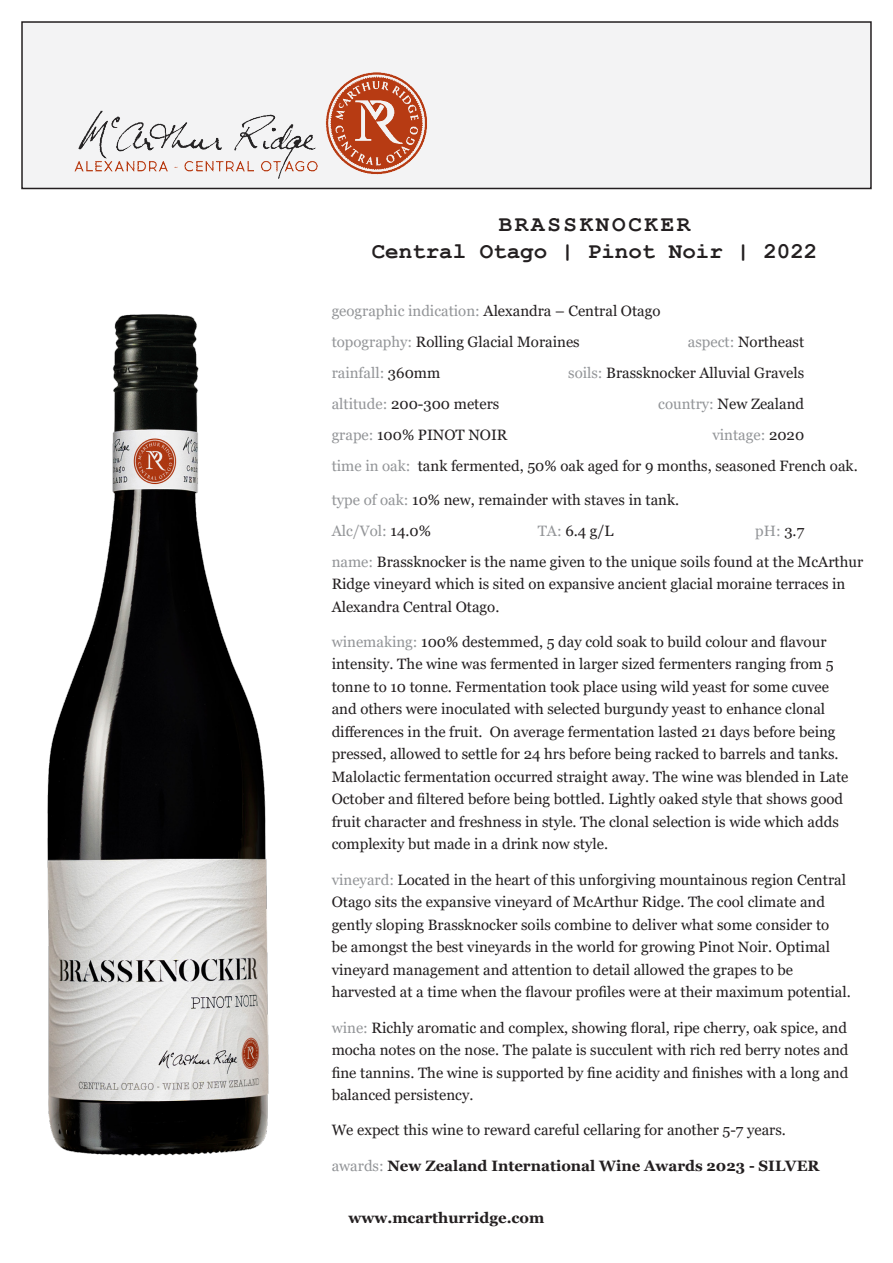
<style>
.page{position:relative;width:893px;height:1263px;background:#fff}
.page>*{position:absolute;margin:0;border:0;box-sizing:border-box;transform-origin:0 0}
.t1{font:700 22.5px "Courier New";color:#231f20}
.t2{font:700 22.5px "Courier New";letter-spacing:.12em;color:#231f20}
.t3{font:15px/22.5px "Georgia";color:#231f20}
.t4{font:700 15px "Georgia";color:#231f20}
.t5{font:15px "Georgia";color:#939598}
.s1{color:#939598}
.s2{color:#231f20}
.s3{font-weight:400;color:#939598}
</style>
<div class="page">
<div style="left:22px;top:22px;width:849px;height:166px;background:#f3f3f4"></div>
<div style="left:21px;top:21px;width:851px;height:168px;border:2px solid #231f20"></div>
<img style="left:74px;top:72px;width:353px;height:107px">
<img style="left:47px;top:314px;width:222px;height:842px">
<p class="t2" style="left:499px;top:210px;width:193px">BRASSKNOCKER</p>
<p class="t1" style="left:372px;top:237px;width:447px">Central Otago | Pinot Noir | 2022</p>
<p class="t3" style="left:332px;top:299px;width:330px"><span class="s1">geographic indication:</span> Alexandra – Central Otago</p>
<p class="t3" style="left:332px;top:330px;width:250px"><span class="s1">topography:</span> Rolling Glacial Moraines</p>
<p class="t3" style="left:688px;top:330px;width:118px"><span class="s1">aspect:</span> Northeast</p>
<p class="t5" style="left:332px;top:363px;width:110px">rainfall: <span class="s2">360mm</span></p>
<p class="t3" style="left:568px;top:362px;width:238px"><span class="s1">soils:</span> Brassknocker Alluvial Gravels</p>
<p class="t3" style="left:332px;top:393px;width:169px"><span class="s1">altitude:</span> 200-300 meters</p>
<p class="t3" style="left:658px;top:393px;width:147px"><span class="s1">country:</span> New Zealand</p>
<p class="t3" style="left:332px;top:424px;width:177px"><span class="s1">grape:</span> 100% PINOT NOIR</p>
<p class="t5" style="left:712px;top:425px;width:93px">vintage: <span class="s2">2020</span></p>
<p class="t3" style="left:332px;top:455px;width:528px"><span class="s1">time in oak:</span> tank fermented, 50% oak aged for 9 months, seasoned French oak.</p>
<p class="t3" style="left:332px;top:489px;width:349px"><span class="s1">type of oak:</span> 10% new, remainder with staves in tank.</p>
<p class="t5" style="left:332px;top:521px;width:101px">Alc/Vol: <span class="s2">14.0%</span></p>
<p class="t3" style="left:538px;top:520px;width:78px"><span class="s1">TA:</span> 6.4 g/L</p>
<p class="t5" style="left:755px;top:521px;width:50px">pH: <span class="s2">3.7</span></p>
<p class="t3" style="left:332px;top:551px;width:533px"><span class="s1">name:</span> Brassknocker is the name given to the unique soils found at the McArthur<br>Ridge vineyard which is sited on expansive ancient glacial moraine terraces in<br>Alexandra Central Otago.</p>
<p class="t3" style="left:332px;top:631px;width:518px"><span class="s1">winemaking:</span> 100% destemmed, 5 day cold soak to build colour and flavour intensity. The wine was fermented in larger sized fermenters ranging from 5 tonne to 10 tonne. Fermentation took place using wild yeast for some cuvee and others were inoculated with selected burgundy yeast to enhance clonal differences in the fruit. On average fermentation lasted 21 days before being pressed, allowed to settle for 24 hrs before being racked to barrels and tanks.<br>Malolactic fermentation occurred straight away. The wine was blended in Late October and filtered before being bottled. Lightly oaked style that shows good fruit character and freshness in style. The clonal selection is wide which adds complexity but made in a drink now style.</p>
<p class="t3" style="left:332px;top:869px;width:521px"><span class="s1">vineyard:</span> Located in the heart of this unforgiving mountainous region Central Otago sits the expansive vineyard of McArthur Ridge. The cool climate and gently sloping Brassknocker soils combine to deliver what some consider to<br>be amongst the best vineyards in the world for growing Pinot Noir. Optimal vineyard management and attention to detail allowed the grapes to be harvested at a time when the flavour profiles were at their maximum potential.</p>
<p class="t3" style="left:332px;top:1016px;width:518px;text-align:justify"><span class="s1">wine:</span> Richly aromatic and complex, showing floral, ripe cherry, oak spice, and mocha notes on the nose. The palate is succulent with rich red berry notes and fine tannins. The wine is supported by fine acidity and finishes with a long and balanced persistency.</p>
<p class="t3" style="left:332px;top:1119px;width:456px">We expect this wine to reward careful cellaring for another 5-7 years.</p>
<p class="t4" style="left:332px;top:1156px;width:489px"><span class="s3">awards:</span> New Zealand International Wine Awards 2023 - SILVER</p>
<p class="t4" style="left:349px;top:1208px;width:197px">www.mcarthurridge.com</p>
</div>
